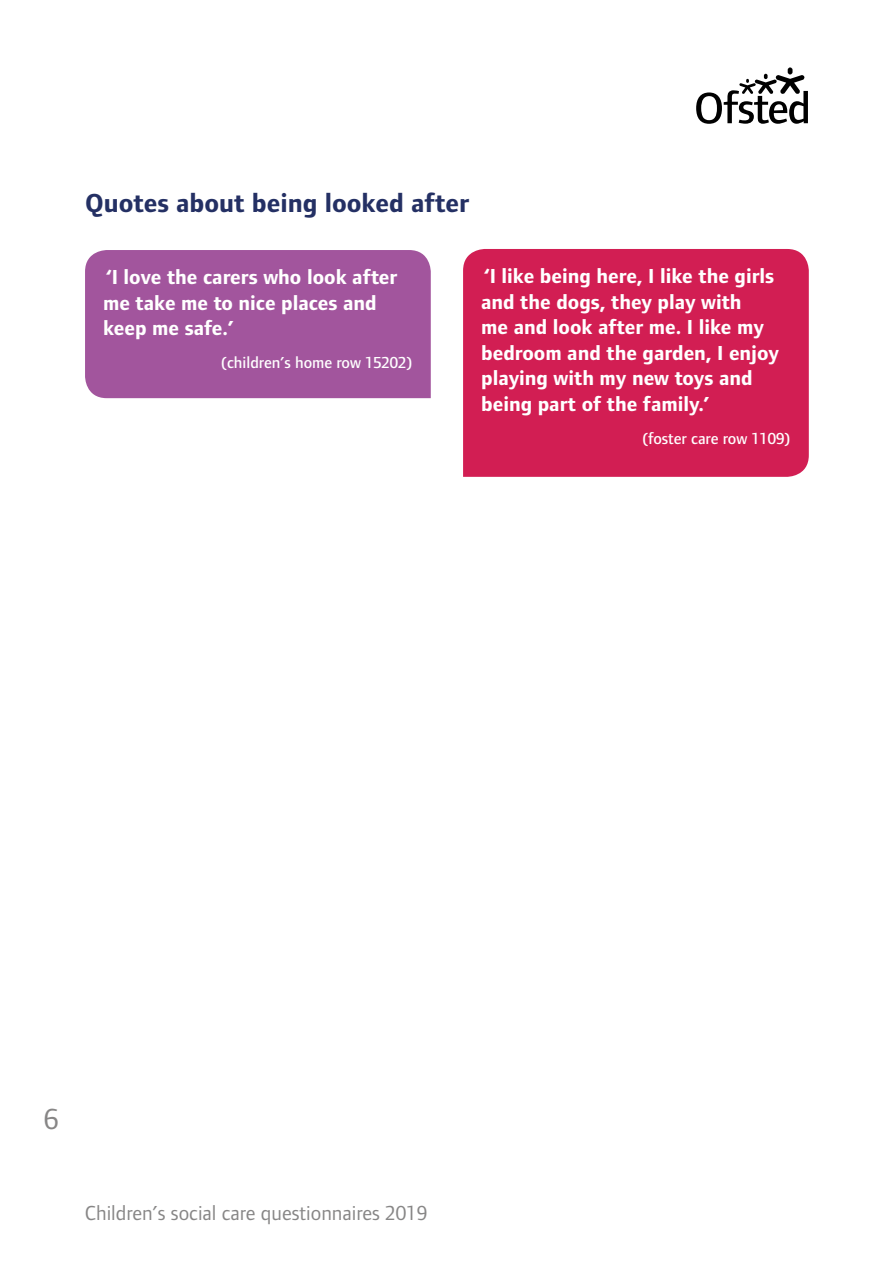
<style>
.page{position:relative;width:893px;height:1263px;background:#fff}
.page>*{position:absolute;margin:0;border:0;box-sizing:border-box;transform-origin:0 0}
.t1{font:30px "Foundry Form Sans";color:#878686}
.t2{font:700 27px "Foundry Form Sans";color:#243064}
.QuoteNew01{font:700 21px/25.5px "Foundry Form Sans";color:#fff}
.t3{font:21px "Foundry Form Sans Book 2";color:#878686}
.QuoteNew02{font:500 16.5px "Foundry Form Sans";color:#fff}
</style>
<div class="page">
<svg style="left:696px;top:67px;width:112px;height:57px"></svg>
<div style="left:85px;top:250px;width:346px;height:148px;background:#a2559d"></div>
<div style="left:463px;top:249px;width:346px;height:228px;background:#d21e53"></div>
<h2 class="t2" style="left:85px;top:188px;width:386px">Quotes about being looked after</h2>
<p class="QuoteNew01" style="left:103px;top:265px;width:296px">‘I love the carers who look after me take me to nice places and keep me safe.’</p>
<p class="QuoteNew02" style="left:221px;top:353px;width:192px">(children’s home row 15202)</p>
<p class="QuoteNew01" style="left:481px;top:264px;width:299px">‘I like being here, I like the girls and the dogs, they play with<br>me and look after me. I like my bedroom and the garden, I enjoy playing with my new toys and being part of the family.’</p>
<p class="QuoteNew02" style="left:642px;top:429px;width:149px">(foster care row 1109)</p>
<h1 class="t1" style="left:44px;top:1102px;width:16px">6</h1>
<p class="t3" style="left:85px;top:1202px;width:344px">Children’s social care questionnaires 2019</p>
</div>
